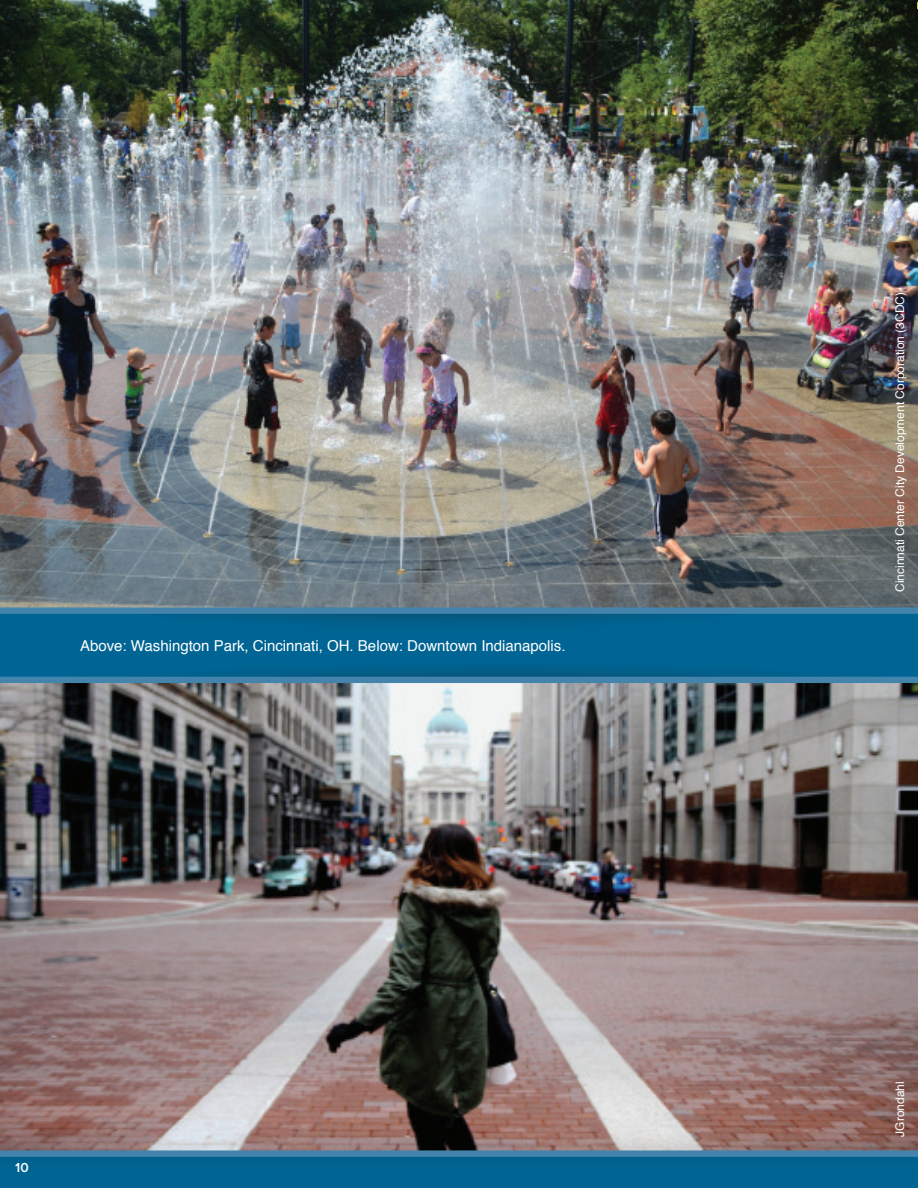
<style>
.page{position:relative;width:918px;height:1188px;background:#fff}
.page>*{position:absolute;margin:0;border:0;box-sizing:border-box;transform-origin:0 0}
.t1{font:15px "Helvetica";color:#fff}
.t2{font:600 13.5px "Proxima Nova";color:#fff}
.t3{font:12px "Helvetica";color:#fff}
</style>
<div class="page">
<div style="left:0;top:608px;width:918px;height:81px;background:#006594"></div>
<div style="left:0;top:658px;width:918px;height:87px;background:#231f20;opacity:.35"></div>
<img style="left:0;top:683px;width:918px;height:456px">
<div style="left:0;top:505px;width:918px;height:130px;background:#231f20;opacity:.5"></div>
<div style="left:0;top:677px;width:918px;height:6px;background:#4484ac"></div>
<img style="left:0;top:0;width:918px;height:607px">
<svg style="left:0;top:607px;width:918px;height:7px;background:#4582a7"></svg>
<hr style="left:917px;top:0;width:1px;height:33px;background:#231f20;opacity:.5">
<div style="left:0;top:1151px;width:918px;height:37px;background:#006594"></div>
<div style="left:0;top:1139px;width:918px;height:37px;background:#231f20;opacity:.15"></div>
<svg style="left:0;top:1150px;width:918px;height:7px;background:#4782a7"></svg>
<p class="t1" style="left:80px;top:634px;width:487px">Above: Washington Park, Cincinnati, OH. Below: Downtown Indianapolis.</p>
<p class="t2" style="left:15px;top:1157px;width:15px">10</p>
<p class="t3" style="left:891px;top:592px;width:302px;rotate:-90deg">Cincinnati Center City Development Corporation (3CDC)</p>
<p class="t3" style="left:891px;top:1137px;width:57px;rotate:-90deg">JGrondahl</p>
</div>
